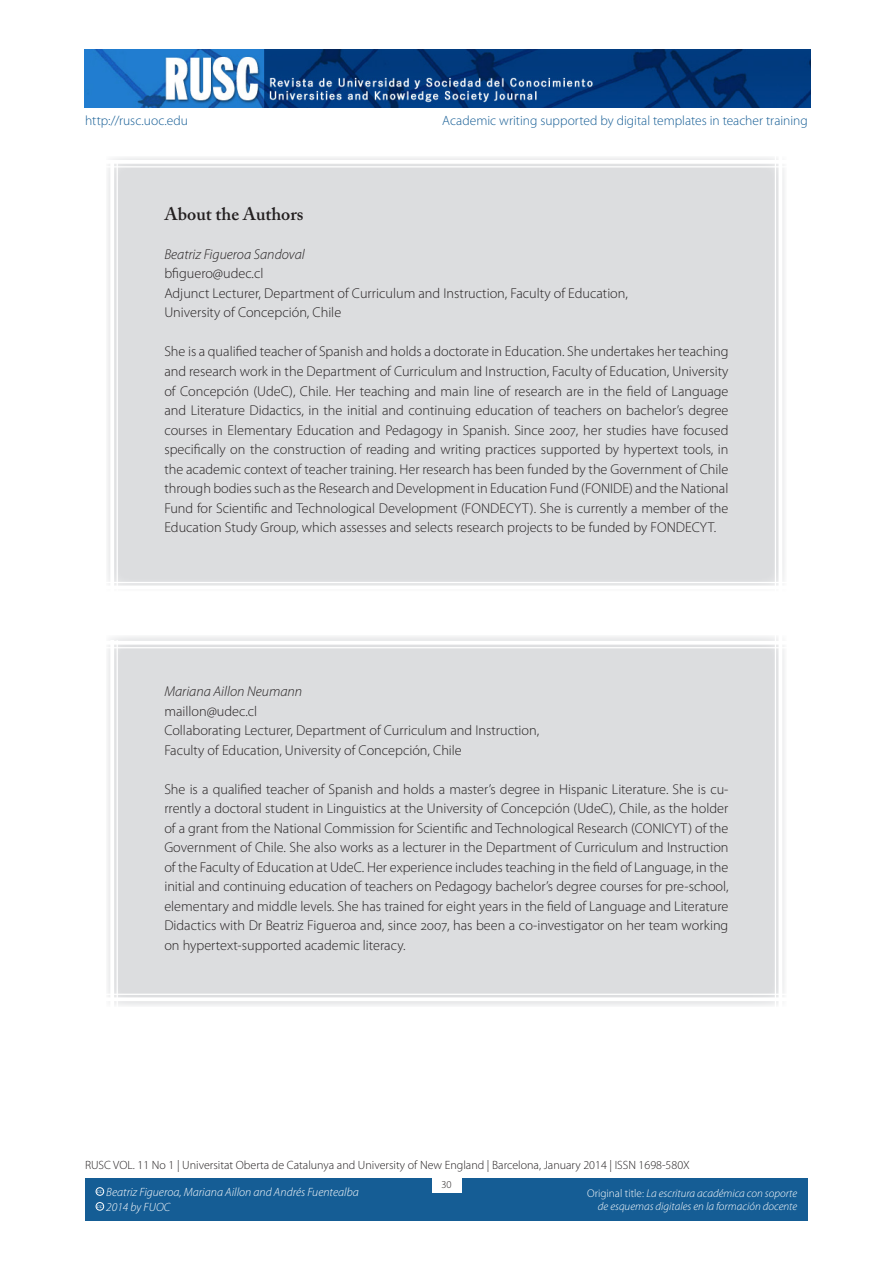
<style>
.page{position:relative;width:893px;height:1263px;background:#fff}
.page>*{position:absolute;margin:0;border:0;box-sizing:border-box;transform-origin:0 0}
._13_TITOLCITARECOMAN{font:600 18px "Adobe Caslon Pro";color:#231f20}
._14_SOBRE_AUTOR{font:300 14.25px/19.5px "Myriad Pro";color:#231f20}
._14_SOBRE_AUTOR-2{font:italic 300 14.25px "Myriad Pro";color:#231f20}
.t1{font:300 13.5px "Myriad Pro";color:#155d95}
.t2{font:300 12px "Myriad Pro";color:#231f20}
.t3{font:italic 300 12px/15px "Myriad Pro";color:#fff}
.t4{font:italic 300 11.25px/13.5px "Myriad Pro";color:#fff;text-align:right}
.t5{font:300 10.5px "Myriad Pro";color:#231f20}
.t6{font:600 3.9px "Adobe Caslon Pro";color:#fff}
.s1{font-style:normal}
</style>
<div class="page">
<div style="left:85px;top:1178px;width:723px;height:42px;background:#155d95"></div>
<div style="left:432px;top:1176px;width:29px;height:17px;background:#fff"></div>
<img style="left:85px;top:50px;width:725px;height:57px">
<div style="left:96px;top:1187px;width:8px;height:8px;border:1px solid #fff;border-radius:50%"></div>
<div style="left:96px;top:1202px;width:8px;height:8px;border:1px solid #fff;border-radius:50%"></div>
<div style="left:106px;top:156px;width:681px;height:435px;background:#dcdddf"></div>
<hr style="left:117px;top:161px;width:1px;height:458px;background:#fff">
<hr style="left:110px;top:161px;width:4px;height:458px;background:#fff">
<hr style="left:100px;top:582px;width:700px;height:1px;background:#fff">
<hr style="left:100px;top:586px;width:700px;height:3px;background:#fff">
<hr style="left:775px;top:147px;width:1px;height:474px;background:#fff">
<hr style="left:779px;top:147px;width:3px;height:474px;background:#fff">
<hr style="left:96px;top:166px;width:701px;height:1px;background:#fff">
<hr style="left:96px;top:160px;width:701px;height:4px;background:#fff">
<div style="left:106px;top:635px;width:681px;height:371px;background:#dcdddf"></div>
<hr style="left:117px;top:640px;width:1px;height:435px;background:#fff">
<hr style="left:110px;top:640px;width:4px;height:435px;background:#fff">
<hr style="left:95px;top:994px;width:700px;height:1px;background:#fff">
<svg style="left:106px;top:997px;width:681px;height:4px;background:#fbfbfb"></svg>
<hr style="left:96px;top:647px;width:701px;height:1px;background:#fff">
<svg style="left:106px;top:641px;width:681px;height:4px;background:#fbfbfc"></svg>
<hr style="left:775px;top:634px;width:1px;height:445px;background:#fff">
<hr style="left:779px;top:634px;width:3px;height:445px;background:#fff">
<p class="t1" style="left:85px;top:112px;width:105px">http://rusc.uoc.edu</p>
<p class="t1" style="left:442px;top:112px;width:367px">Academic writing supported by digital templates in teacher training</p>
<p class="_13_TITOLCITARECOMAN" style="left:164px;top:203px;width:141px">About the Authors</p>
<p class="_14_SOBRE_AUTOR-2" style="left:164px;top:246px;width:142px">Beatriz Figueroa Sandoval</p>
<p class="_14_SOBRE_AUTOR" style="left:164px;top:264px;width:101px">bfiguero@udec.cl</p>
<p class="_14_SOBRE_AUTOR" style="left:164px;top:283px;width:465px">Adjunct Lecturer, Department of Curriculum and Instruction, Faculty of Education,<br>University of Concepción, Chile</p>
<p class="_14_SOBRE_AUTOR" style="left:164px;top:342px;width:566px;text-align:justify">She is a qualified teacher of Spanish and holds a doctorate in Education. She undertakes her teaching and research work in the Department of Curriculum and Instruction, Faculty of Education, University of Concepción (UdeC), Chile. Her teaching and main line of research are in the field of Language and Literature Didactics, in the initial and continuing education of teachers on bachelor’s degree courses in Elementary Education and Pedagogy in Spanish. Since 2007, her studies have focused specifically on the construction of reading and writing practices supported by hypertext tools, in the academic context of teacher training. Her research has been funded by the Government of Chile through bodies such as the Research and Development in Education Fund (FONIDE) and the National Fund for Scientific and Technological Development (FONDECYT). She is currently a member of the Education Study Group, which assesses and selects research projects to be funded by FONDECYT.</p>
<p class="_14_SOBRE_AUTOR-2" style="left:164px;top:683px;width:139px">Mariana Aillon Neumann</p>
<p class="_14_SOBRE_AUTOR" style="left:164px;top:701px;width:94px">maillon@udec.cl</p>
<p class="_14_SOBRE_AUTOR" style="left:164px;top:720px;width:376px">Collaborating Lecturer, Department of Curriculum and Instruction,<br>Faculty of Education, University of Concepción, Chile</p>
<p class="_14_SOBRE_AUTOR" style="left:164px;top:779px;width:566px;text-align:justify">She is a qualified teacher of Spanish and holds a master’s degree in Hispanic Literature. She is cu&shy;rrently a doctoral student in Linguistics at the University of Concepción (UdeC), Chile, as the holder of a grant from the National Commission for Scientific and Technological Research (CONICYT) of the Government of Chile. She also works as a lecturer in the Department of Curriculum and Instruction of the Faculty of Education at UdeC. Her experience includes teaching in the field of Language, in the initial and continuing education of teachers on Pedagogy bachelor’s degree courses for pre-school, elementary and middle levels. She has trained for eight years in the field of Language and Literature Didactics with Dr Beatriz Figueroa and, since 2007, has been a co-investigator on her team working on hypertext-supported academic literacy.</p>
<p class="t2" style="left:85px;top:1158px;width:606px">RUSC VOL. 11 No 1 | Universitat Oberta de Catalunya and University of New England | Barcelona, January 2014 | ISSN 1698-580X</p>
<p class="t4" style="left:587px;top:1186px;width:212px"><span class="s1">Original title:</span> La escritura académica con soporte de esquemas digitales en la formación docente</p>
<p class="t5" style="left:442px;top:1178px;width:11px">30</p>
<p class="t3" style="left:106px;top:1184px;width:254px">Beatriz Figueroa, Mariana Aillon and Andrés Fuentealba<br>2014 by FUOC</p>
<p class="t6" style="left:97px;top:1189px;width:7px">CC</p>
<p class="t6" style="left:97px;top:1204px;width:7px">CC</p>
</div>
